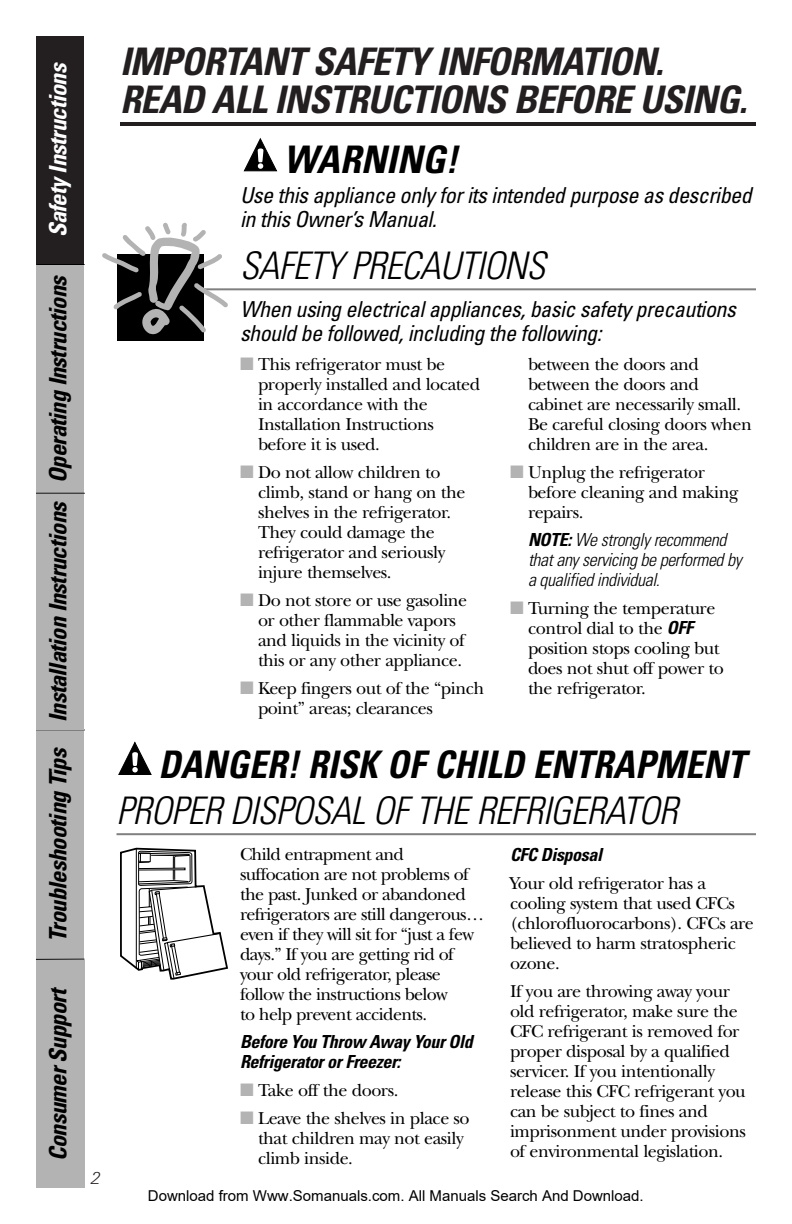
<style>
.page{position:relative;width:792px;height:1224px;background:#fff}
.page>*{position:absolute;margin:0;border:0;box-sizing:border-box;transform-origin:0 0}
.t1{font:italic 700 condensed 38px/38px "Univers";letter-spacing:-.02em;color:#231f20}
.t2{font:italic 300 condensed 38px "Univers";color:#000}
.t3{font:italic 700 condensed 38px "Univers";color:#000;scale:.95 1}
.t4{font:italic 700 condensed 38px "Univers";color:#000}
.t5{font:italic 700 condensed 24px "Univers";letter-spacing:-.02em;color:#000}
.t6{font:italic 700 condensed 24px "Univers";letter-spacing:-.02em;color:#fff}
.t7{font:italic condensed 22px/24px "Univers";letter-spacing:-.02em;color:#000}
.t8{font:18px/20px "New Baskerville";letter-spacing:-.025em;color:#000}
.t9{font:italic 300 condensed 18px/20px "Univers";color:#000}
.t10{font:italic 700 condensed 18px/20px "Univers";letter-spacing:-.02em;color:#000}
.t11{font:18px "U46";color:#231f20}
.t12{font:15px "Arial";color:#000}
.s1{color:#b3b3b3}
.s2{font-weight:700}
.s3{font-family:"Univers";font-weight:700;font-style:italic;font-stretch:condensed}
</style>
<div class="page">
<hr style="left:120px;top:122px;width:636px;height:4px;background:#231f20">
<div style="left:36px;top:36px;width:48px;height:228px;background:#231f20"></div>
<div style="left:36px;top:265px;width:48px;height:228px;background:#b3b3b3"></div>
<div style="left:36px;top:731px;width:48px;height:228px;background:#b3b3b3"></div>
<div style="left:36px;top:960px;width:48px;height:228px;background:#b3b3b3"></div>
<hr style="left:36px;top:493px;width:49px;height:1px;background:#000">
<hr style="left:36px;top:730px;width:49px;height:1px;background:#000">
<hr style="left:36px;top:264px;width:49px;height:1px;background:#000">
<div style="left:36px;top:494px;width:48px;height:235px;background:#b3b3b3"></div>
<hr style="left:36px;top:959px;width:48px;height:1px;background:#000">
<svg style="left:118px;top:741px;width:34px;height:34px"></svg>
<svg style="left:243px;top:137px;width:35px;height:35px"></svg>
<hr style="left:132px;top:288px;width:624px;height:2px;background:#808080">
<div style="left:117px;top:255px;width:87px;height:86px;background:#000"></div>
<svg style="left:102px;top:222px;width:126px;height:112px"></svg>
<hr style="left:117px;top:833px;width:639px;height:2px;background:#808080">
<svg style="left:120px;top:847px;width:108px;height:133px"></svg>
<h2 class="t6" style="left:49px;top:237px;width:180px;rotate:-90deg">Safety Instructions</h2>
<h2 class="t5" style="left:49px;top:483px;width:213px;rotate:-90deg">Operating Instructions</h2>
<h2 class="t5" style="left:49px;top:722px;width:226px;rotate:-90deg">Installation Instructions</h2>
<h2 class="t5" style="left:49px;top:942px;width:199px;rotate:-90deg">Troubleshooting Tips</h2>
<h2 class="t5" style="left:49px;top:1161px;width:178px;rotate:-90deg">ConsumerSupport</h2>
<p class="t11" style="left:90px;top:1172px;width:12px">2</p>
<h1 class="t1" style="left:120px;top:47px;width:636px">IMPORTANT SAFETY INFORMATION.<br>READ ALL INSTRUCTIONS BEFORE USING.</h1>
<h1 class="t4" style="left:283px;top:146px;width:184px">WARNING!</h1>
<p class="t7" style="left:240px;top:185px;width:517px">Use this appliance only forits intended purpose as described in this Owner’s Manual.</p>
<h1 class="t2" style="left:240px;top:251px;width:314px">SAFETY PRECAUTIONS</h1>
<p class="t7" style="left:240px;top:299px;width:502px">When using electricalappliances,basic safety precautions should be followed,including the following:</p>
<p class="t8" style="left:258px;top:357px;width:224px;text-indent:-18px"><span class="s1">■</span> This refrigerator must be properly installed and located in accordance with the<br>Installation Instructions before it is used.</p>
<p class="t8" style="left:258px;top:465px;width:209px;text-indent:-18px"><span class="s1">■</span> Do not allow children to climb, stand or hang on the shelves in the refrigerator.<br>They could damage the refrigerator and seriously injure themselves.</p>
<p class="t8" style="left:258px;top:593px;width:211px;text-indent:-18px"><span class="s1">■</span> Do not store or use gasoline or other flammable vapors and liquids in the vicinity of this or any other appliance.</p>
<p class="t8" style="left:258px;top:681px;width:228px;text-indent:-18px"><span class="s1">■</span> Keep fingers out of the “pinch point” areas; clearances</p>
<p class="t8" style="left:528px;top:357px;width:225px">between the doors and between the doors and cabinet are necessarily small.<br>Be careful closing doors when children are in the area.</p>
<p class="t8" style="left:528px;top:465px;width:212px;text-indent:-18px"><span class="s1">■</span> Unplug the refrigerator before cleaning and making repairs.</p>
<p class="t9" style="left:528px;top:532px;width:219px"><span class="s2">NOTE:</span>We stronglyrecommend thatanyservicing be performed by a qualified individual.</p>
<p class="t8" style="left:528px;top:601px;width:197px;text-indent:-18px"><span class="s1">■</span> Turning the temperature control dial to the <span class="s3">OFF </span>position stops cooling but does not shut off power to the refrigerator.</p>
<h1 class="t3" style="left:159px;top:751px;width:619px">DANGER!RISK OF CHILD ENTRAPMENT</h1>
<h1 class="t2" style="left:117px;top:797px;width:570px">PROPER DISPOSALOFTHE REFRIGERATOR</h1>
<p class="t8" style="left:240px;top:847px;width:246px">Child entrapment and suffocation are not problems of the past. Junked or abandoned refrigerators are still dangerous… even if they will sit for “just a few days.” If you are getting rid of your old refrigerator, please follow the instructions below<br>to help prevent accidents.</p>
<p class="t10" style="left:240px;top:1034px;width:238px">Before You Throw Away YourOld<br>RefrigeratororFreezer:</p>
<p class="t8" style="left:240px;top:1083px;width:160px"><span class="s1">■</span> Take off the doors.</p>
<p class="t8" style="left:258px;top:1111px;width:213px;text-indent:-18px"><span class="s1">■</span> Leave the shelves in place so that children may not easily climb inside.</p>
<p class="t10" style="left:510px;top:846px;width:97px">CFC Disposal</p>
<p class="t8" style="left:510px;top:875px;width:245px">Your old refrigerator has a cooling system that used CFCs (chlorofluorocarbons). CFCs are believed to harm stratospheric ozone.</p>
<p class="t8" style="left:510px;top:983px;width:237px">If you are throwing away your old refrigerator, make sure the<br>CFC refrigerant is removed for proper disposal by a qualified servicer. If you intentionally release this CFC refrigerant you can be subject to fines and imprisonment under provisions of environmental legislation.</p>
<p class="t12" style="left:148px;top:1187px;width:497px">Download from Www.Somanuals.com. All Manuals Search And Download.</p>
</div>
